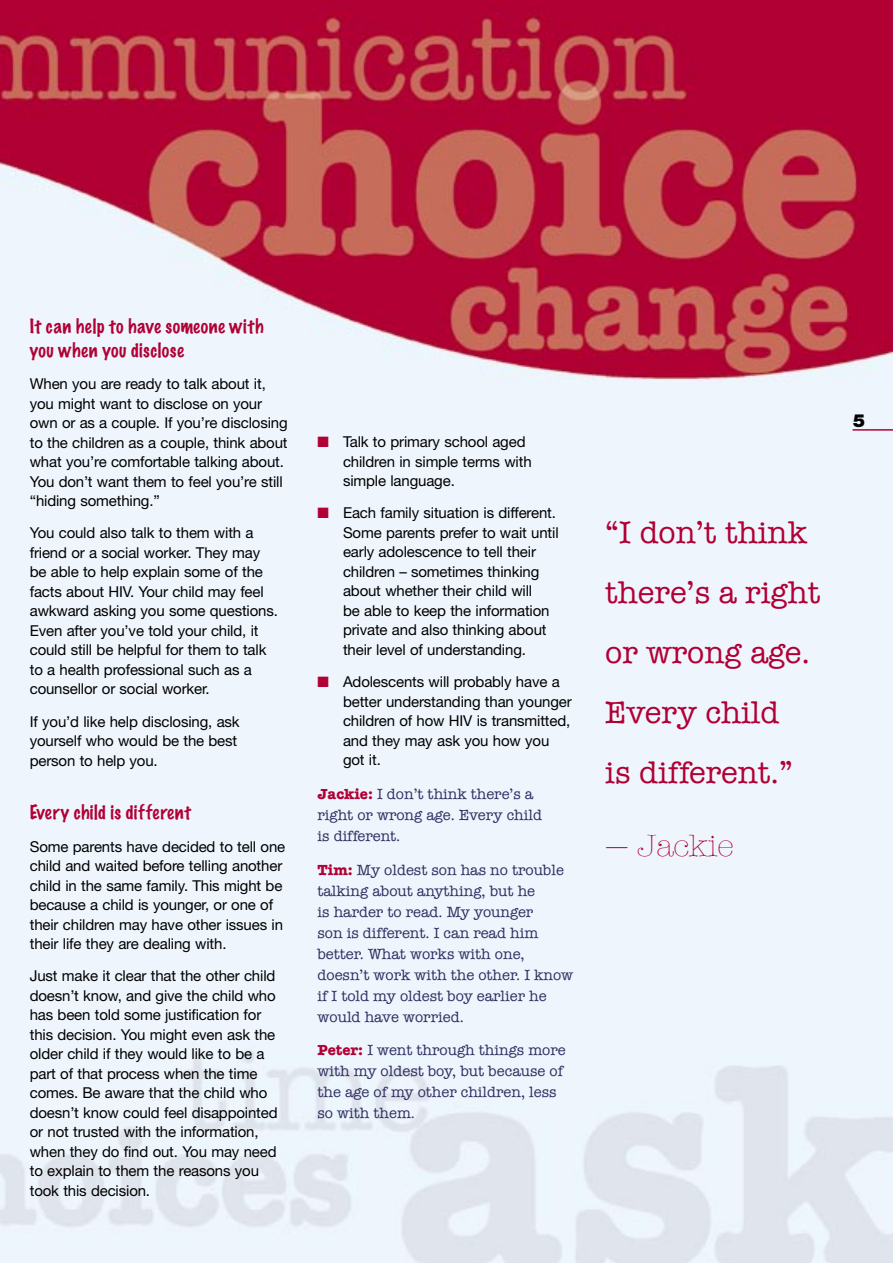
<style>
.page{position:relative;width:893px;height:1263px;background:#fff}
.page>*{position:absolute;margin:0;border:0;box-sizing:border-box;transform-origin:0 0}
.t1{font:31.5px/60px "American Typewriter";color:#b10034}
.t2{font:300 31.5px "American Typewriter";color:#b10034}
.t3{font:100 18px/24px "Marker Felt";letter-spacing:.035em;color:#b10034}
.t4{font:900 18px "Helvetica Neue";color:#000}
.t5{font:15px/19.5px "Helvetica Neue";letter-spacing:-.01em;color:#000}
.t6{font:15px/21px "American Typewriter";color:#2e2e5f}
.s1{color:#b10034}
.s2{font-weight:700;color:#b10034}
</style>
<div class="page">
<img style="left:0;top:0;width:893px;height:1263px">
<hr style="left:853px;top:429px;width:40px;height:2px;background:#b10034">
<p class="t3" style="left:30px;top:315px;width:235px">It can help to have someone with you when you disclose</p>
<p class="t5" style="left:30px;top:374px;width:259px">When you are ready to talk about it, you might want to disclose on your own or as a couple. If you’re disclosing to the children as a couple, think about what you’re comfortable talking about.<br>You don’t want them to feel you’re still “hiding something.”</p>
<p class="t5" style="left:30px;top:523px;width:250px">You could also talk to them with a friend or a social worker. They may be able to help explain some of the facts about HIV. Your child may feel awkward asking you some questions.<br>Even after you’ve told your child, it could still be helpful for them to talk to a health professional such as a counsellor or social worker.</p>
<p class="t5" style="left:30px;top:711px;width:211px">If you’d like help disclosing, ask yourself who would be the best person to help you.</p>
<p class="t3" style="left:30px;top:802px;width:163px">Every child is different</p>
<p class="t5" style="left:30px;top:836px;width:257px">Some parents have decided to tell one child and waited before telling another child in the same family. This might be because a child is younger, or one of their children may have other issues in their life they are dealing with.</p>
<p class="t5" style="left:30px;top:966px;width:249px">Just make it clear that the other child doesn’t know, and give the child who has been told some justification for this decision. You might even ask the older child if they would like to be a part of that process when the time comes. Be aware that the child who doesn’t know could feel disappointed or not trusted with the information, when they do find out. You may need to explain to them the reasons you took this decision.</p>
<p class="t5" style="left:343px;top:432px;width:190px;text-indent:-26px"><span class="s1">■</span> Talk to primary school aged children in simple terms with simple language.</p>
<p class="t5" style="left:343px;top:503px;width:217px;text-indent:-26px"><span class="s1">■</span> Each family situation is different.<br>Some parents prefer to wait until early adolescence to tell their children – sometimes thinking about whether their child will<br>be able to keep the information private and also thinking about their level of understanding.</p>
<p class="t5" style="left:343px;top:672px;width:230px;text-indent:-26px"><span class="s1">■</span> Adolescents will probably have a better understanding than younger children of how HIV is transmitted, and they may ask you how you got it.</p>
<p class="t6" style="left:317px;top:783px;width:226px"><span class="s2">Jackie:</span> I don’t think there’s a right or wrong age. Every child is different.</p>
<p class="t6" style="left:317px;top:859px;width:257px"><span class="s2">Tim:</span> My oldest son has no trouble talking about anything, but he<br>is harder to read. My younger<br>son is different. I can read him better. What works with one, doesn’t work with the other. I know if I told my oldest boy earlier he would have worried.</p>
<p class="t6" style="left:317px;top:1040px;width:250px"><span class="s2">Peter:</span> I went through things more with my oldest boy, but because of the age of my other children, less so with them.</p>
<h1 class="t1" style="left:605px;top:503px;width:217px">“I don’t think there’s a right or wrong age.<br>Every child<br>is different.”</h1>
<h1 class="t2" style="left:605px;top:828px;width:130px">— Jackie</h1>
<p class="t4" style="left:853px;top:410px;width:14px">5</p>
</div>
